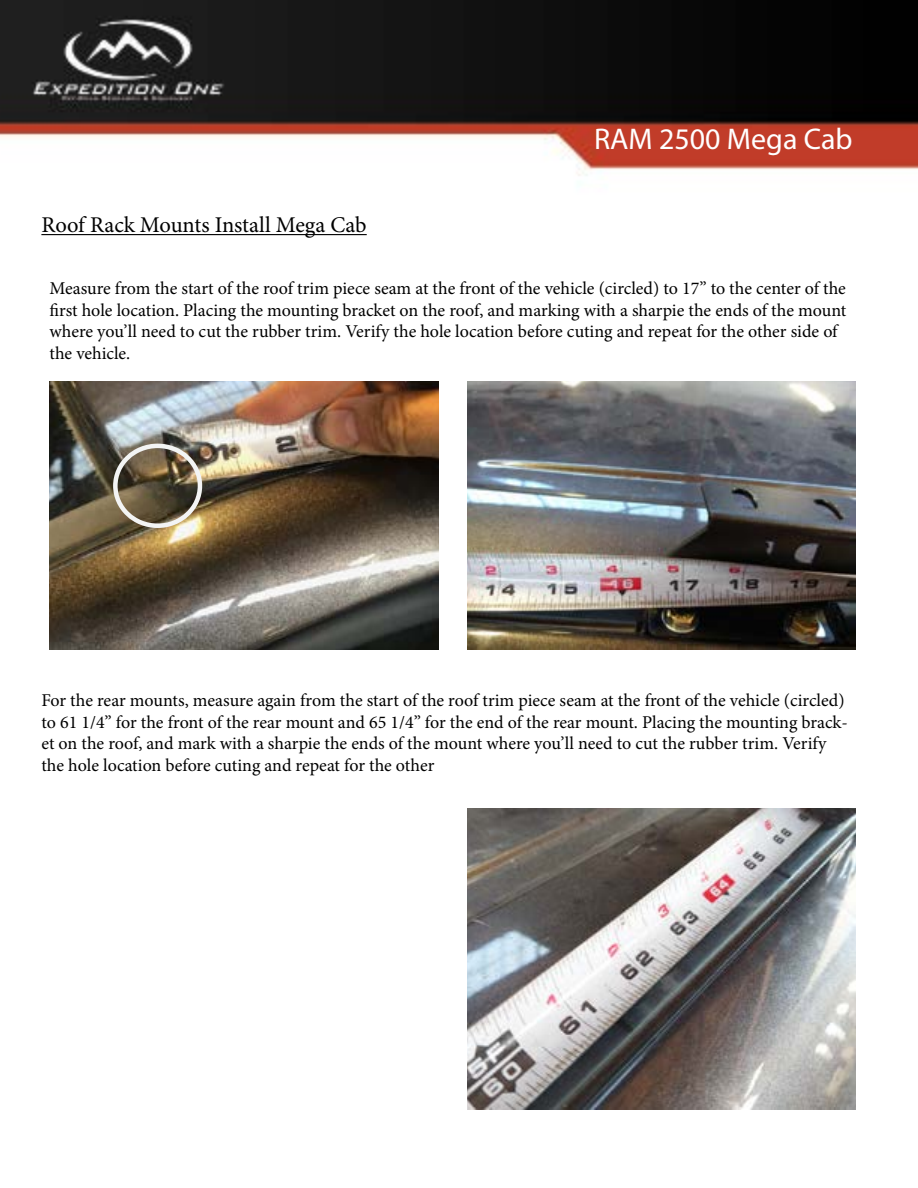
<style>
.page{position:relative;width:918px;height:1188px;background:#fff}
.page>*{position:absolute;margin:0;border:0;box-sizing:border-box;transform-origin:0 0}
.t1{font:30px "Myriad Pro";color:#fff}
.t2{font:22.5px "Minion Pro";color:#000}
.t3{font:18px/21.6px "Minion Pro";letter-spacing:-.005em;color:#000}
</style>
<div class="page">
<img style="left:0;top:0;width:918px;height:1110px">
<hr style="left:41px;top:234px;width:326px;height:1px;background:#000">
<img style="left:50px;top:381px;width:388px;height:268px">
<img style="left:467px;top:381px;width:389px;height:268px">
<img style="left:467px;top:808px;width:389px;height:301px">
<div style="left:113px;top:444px;width:89px;height:84px;border:4px solid #f3f4f4;border-radius:50%"></div>
<p class="t2" style="left:41px;top:210px;width:327px">Roof Rack Mounts Install Mega Cab</p>
<h1 class="t1" style="left:594px;top:120px;width:260px">RAM 2500 Mega Cab</h1>
<p class="t3" style="left:50px;top:278px;width:798px">Measure from the start of the roof trim piece seam at the front of the vehicle (circled) to 17” to the center of the first hole location. Placing the mounting bracket on the roof, and marking with a sharpie the ends of the mount where you’ll need to cut the rubber trim. Verify the hole location before cuting and repeat for the other side of the vehicle.</p>
<p class="t3" style="left:41px;top:690px;width:808px">For the rear mounts, measure again from the start of the roof trim piece seam at the front of the vehicle (circled) to 61 1/4” for the front of the rear mount and 65 1/4” for the end of the rear mount. Placing the mounting brack&shy;et on the roof, and mark with a sharpie the ends of the mount where you’ll need to cut the rubber trim. Verify the hole location before cuting and repeat for the other</p>
</div>
